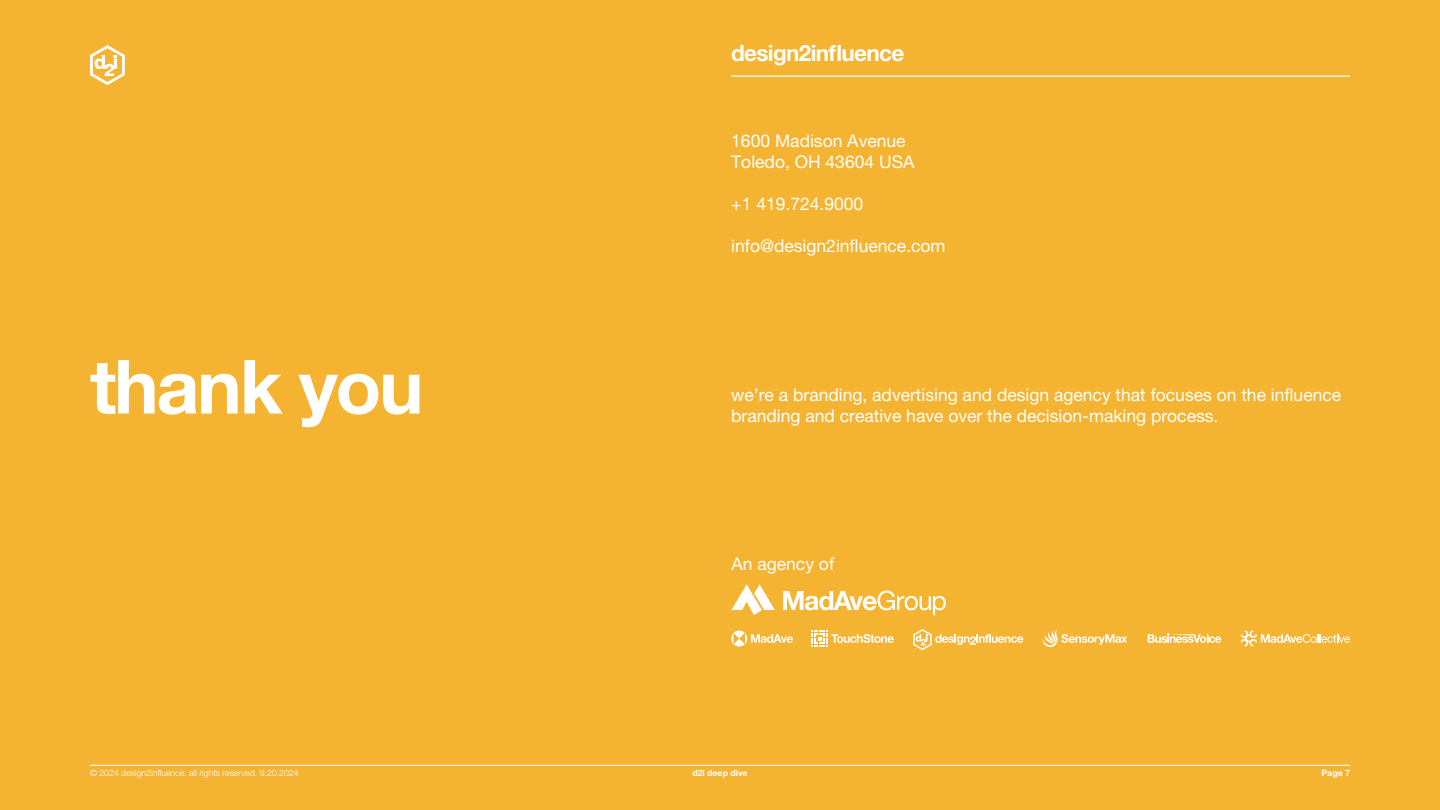
<style>
.page{position:relative;width:1440px;height:810px;background:#f5b332}
.page>*{position:absolute;margin:0;border:0;box-sizing:border-box;transform-origin:0 0}
.t1{font:700 75px "Helvetica Neue LT Pro";letter-spacing:-.03em;color:#fff}
.t2{font:700 22.5px "Helvetica Neue LT Pro";letter-spacing:-.03em;color:#fff}
.t3{font:17.5px "Helvetica Neue LT Pro";color:#fff}
.t4{font:300 8.75px "Helvetica Neue LT Pro";color:#fff}
.t5{font:700 8.75px "Helvetica Neue LT Pro";color:#fff}
</style>
<div class="page">
<hr style="left:731px;top:76px;width:619px;height:1px;background:#fff">
<svg style="left:90px;top:45px;width:35px;height:40px"></svg>
<hr style="left:90px;top:765px;width:1260px;height:1px;background:#fff">
<svg style="left:783px;top:591px;width:163px;height:24px"></svg>
<svg style="left:731px;top:584px;width:44px;height:31px"></svg>
<svg style="left:812px;top:631px;width:82px;height:15px"></svg>
<svg style="left:731px;top:631px;width:62px;height:16px"></svg>
<svg style="left:913px;top:629px;width:110px;height:21px"></svg>
<svg style="left:1241px;top:630px;width:109px;height:17px"></svg>
<svg style="left:1043px;top:629px;width:84px;height:18px"></svg>
<svg style="left:1148px;top:633px;width:73px;height:10px"></svg>
<p class="t2" style="left:731px;top:39px;width:175px">design2influence</p>
<p class="t1" style="left:90px;top:340px;width:335px">thank you</p>
<p class="t3" style="left:731px;top:131px;width:176px">1600 Madison Avenue</p>
<p class="t3" style="left:731px;top:152px;width:185px">Toledo, OH 43604 USA</p>
<p class="t3" style="left:731px;top:194px;width:134px">+1 419.724.9000</p>
<p class="t3" style="left:731px;top:236px;width:216px">info@design2influence.com</p>
<p class="t3" style="left:731px;top:384px;width:612px">we’re a branding, advertising and design agency that focuses on the influence</p>
<p class="t3" style="left:731px;top:405px;width:489px">branding and creative have over the decision-making process.</p>
<p class="t3" style="left:731px;top:553px;width:104px">An agency of</p>
<p class="t4" style="left:90px;top:768px;width:210px">© 2024 design2influence. all rights reserved. 9.20.2024</p>
<p class="t5" style="left:692px;top:768px;width:57px">d2i deep dive</p>
<p class="t5" style="left:1321px;top:768px;width:30px">Page 7</p>
</div>
